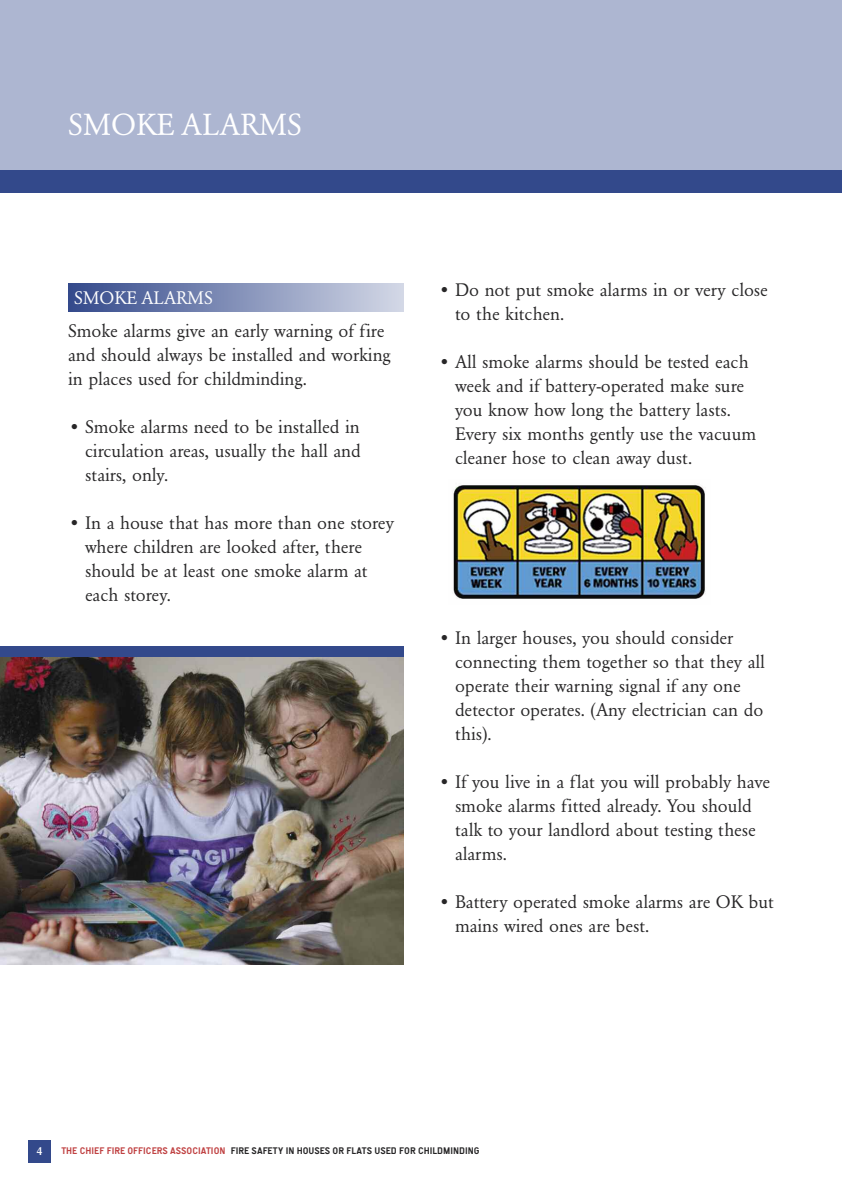
<style>
.page{position:relative;width:842px;height:1191px;background:#fff}
.page>*{position:absolute;margin:0;border:0;box-sizing:border-box;transform-origin:0 0}
.t1{font:32px "URW Garamond T";color:#fff}
.t2{font:19px/24px "URW Garamond T";color:#272627}
.t3{font:19px "URW Garamond T";color:#fff}
.t4{font:600 12px "URW Garamond T";color:#fff}
.t5{font:10px "Snv D";color:#272627}
.s1{color:#c04243}
</style>
<div class="page">
<div style="left:28px;top:1140px;width:23px;height:22px;background:#33498b"></div>
<div style="left:0;top:0;width:842px;height:170px;background:#adb6d1"></div>
<div style="left:0;top:170px;width:842px;height:23px;background:#33498b"></div>
<div style="left:68px;top:283px;width:336px;height:29px;background:linear-gradient(to right,#33498b,#d3d8e6)"></div>
<img style="left:453px;top:485px;width:253px;height:114px">
<div style="left:0;top:646px;width:404px;height:12px;background:#33498b"></div>
<img style="left:0;top:658px;width:404px;height:306px">
<h1 class="t1" style="left:68px;top:105px;width:235px">SMOKE ALARMS</h1>
<p class="t3" style="left:74px;top:286px;width:140px">SMOKE ALARMS</p>
<p class="t2" style="left:68px;top:318px;width:324px">Smoke alarms give an early warning of fire and should always be installed and working in places used for childminding.</p>
<p class="t2" style="left:85px;top:414px;width:277px;text-align:justify;text-indent:-17px">• Smoke alarms need to be installed in circulation areas, usually the hall and stairs, only.</p>
<p class="t2" style="left:85px;top:510px;width:310px;text-indent:-17px">• In a house that has more than one storey where children are looked after, there should be at least one smoke alarm at each storey.</p>
<p class="t2" style="left:455px;top:278px;width:314px;text-indent:-17px">• Do not put smoke alarms in or very close to the kitchen.</p>
<p class="t2" style="left:455px;top:350px;width:303px;text-indent:-17px">• All smoke alarms should be tested each week and if battery-operated make sure you know how long the battery lasts.<br>Every six months gently use the vacuum cleaner hose to clean away dust.</p>
<p class="t2" style="left:455px;top:626px;width:311px;text-indent:-17px">• In larger houses, you should consider connecting them together so that they all operate their warning signal if any one detector operates. (Any electrician can do this).</p>
<p class="t2" style="left:455px;top:770px;width:317px;text-indent:-17px">• If you live in a flat you will probably have smoke alarms fitted already. You should talk to your landlord about testing these alarms.</p>
<p class="t2" style="left:455px;top:890px;width:320px;text-indent:-17px">• Battery operated smoke alarms are OK but mains wired ones are best.</p>
<p class="t4" style="left:37px;top:1143px;width:8px">4</p>
<p class="t5" style="left:61px;top:1145px;width:420px"><span class="s1">THE CHIEF FIRE OFFICERS ASSOCIATION</span> FIRE SAFETY IN HOUSES OR FLATS USED FOR CHILDMINDING</p>
</div>
